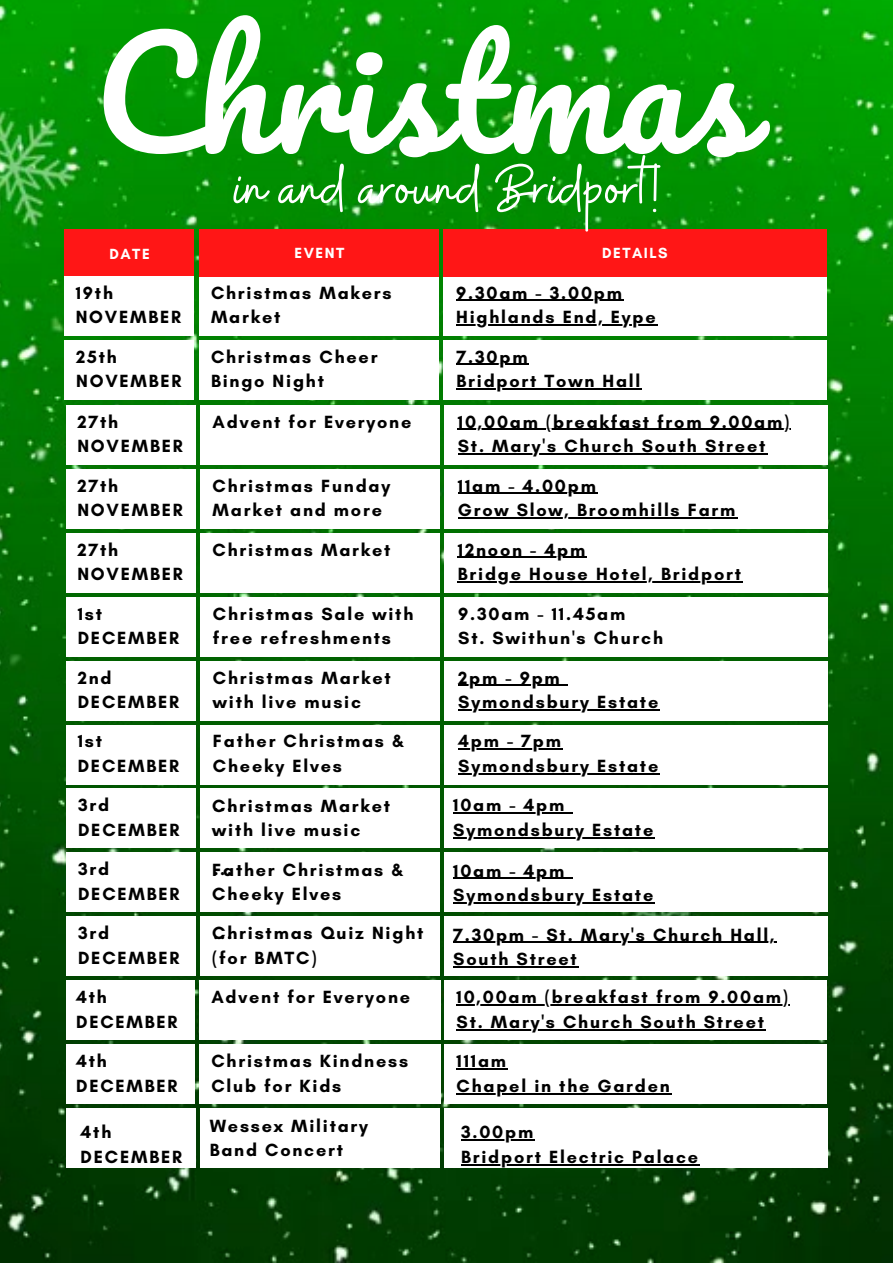
<style>
.page{position:relative;width:893px;height:1264px;background:#fff}
.page>*{position:absolute;margin:0;border:0;box-sizing:border-box;transform-origin:0 0}
.t1{font:146.85px "Pacifico";letter-spacing:.015em;color:#fff}
.t2{font:67.5px "Buffalo";color:#fff}
.t3{font:700 18px/24.8px "Glacial Indifference";letter-spacing:.1em;color:#000}
.t4{font:700 15px "Glacial Indifference";letter-spacing:.1em;color:#fff}
</style>
<div class="page">
<img style="left:0;top:0;width:892px;height:1261px">
<div style="left:65px;top:276px;width:129px;height:59px;background:#fff"></div>
<div style="left:199px;top:276px;width:239px;height:59px;background:#fff"></div>
<div style="left:443px;top:276px;width:383px;height:59px;background:#fff"></div>
<div style="left:65px;top:340px;width:129px;height:59px;background:#fff"></div>
<div style="left:199px;top:340px;width:239px;height:59px;background:#fff"></div>
<div style="left:443px;top:340px;width:383px;height:59px;background:#fff"></div>
<div style="left:66px;top:469px;width:129px;height:59px;background:#fff"></div>
<div style="left:200px;top:469px;width:240px;height:59px;background:#fff"></div>
<div style="left:444px;top:469px;width:383px;height:59px;background:#fff"></div>
<div style="left:66px;top:533px;width:129px;height:59px;background:#fff"></div>
<div style="left:200px;top:533px;width:240px;height:59px;background:#fff"></div>
<div style="left:444px;top:533px;width:383px;height:59px;background:#fff"></div>
<div style="left:66px;top:597px;width:129px;height:59px;background:#fff"></div>
<div style="left:200px;top:597px;width:240px;height:59px;background:#fff"></div>
<div style="left:444px;top:597px;width:383px;height:59px;background:#fff"></div>
<div style="left:66px;top:660px;width:129px;height:60px;background:#fff"></div>
<div style="left:200px;top:660px;width:240px;height:60px;background:#fff"></div>
<div style="left:444px;top:660px;width:383px;height:60px;background:#fff"></div>
<div style="left:66px;top:724px;width:129px;height:60px;background:#fff"></div>
<div style="left:200px;top:724px;width:240px;height:60px;background:#fff"></div>
<div style="left:444px;top:724px;width:383px;height:60px;background:#fff"></div>
<div style="left:66px;top:788px;width:129px;height:60px;background:#fff"></div>
<div style="left:200px;top:788px;width:240px;height:60px;background:#fff"></div>
<div style="left:444px;top:788px;width:383px;height:60px;background:#fff"></div>
<div style="left:66px;top:852px;width:129px;height:60px;background:#fff"></div>
<div style="left:200px;top:852px;width:240px;height:60px;background:#fff"></div>
<div style="left:444px;top:852px;width:383px;height:60px;background:#fff"></div>
<div style="left:66px;top:1108px;width:129px;height:60px;background:#fff"></div>
<div style="left:200px;top:1108px;width:240px;height:60px;background:#fff"></div>
<div style="left:444px;top:1108px;width:383px;height:60px;background:#fff"></div>
<div style="left:65px;top:229px;width:129px;height:46px;background:#ff1616"></div>
<div style="left:199px;top:229px;width:239px;height:47px;background:#ff1616"></div>
<div style="left:443px;top:229px;width:383px;height:47px;background:#ff1616"></div>
<hr style="left:456px;top:300px;width:167px;height:1px;background:#000">
<hr style="left:456px;top:324px;width:201px;height:1px;background:#000">
<hr style="left:456px;top:364px;width:73px;height:1px;background:#000">
<hr style="left:456px;top:388px;width:186px;height:1px;background:#000">
<hr style="left:458px;top:493px;width:139px;height:1px;background:#000">
<hr style="left:458px;top:517px;width:279px;height:1px;background:#000">
<hr style="left:458px;top:557px;width:129px;height:1px;background:#000">
<hr style="left:458px;top:581px;width:284px;height:1px;background:#000">
<hr style="left:458px;top:684px;width:103px;height:1px;background:#000">
<hr style="left:458px;top:709px;width:202px;height:1px;background:#000">
<hr style="left:458px;top:748px;width:104px;height:1px;background:#000">
<hr style="left:458px;top:773px;width:202px;height:1px;background:#000">
<hr style="left:461px;top:1139px;width:74px;height:1px;background:#000">
<hr style="left:461px;top:1163px;width:239px;height:2px;background:#000">
<hr style="left:453px;top:812px;width:113px;height:1px;background:#000">
<hr style="left:453px;top:837px;width:202px;height:1px;background:#000">
<hr style="left:453px;top:877px;width:113px;height:1px;background:#000">
<hr style="left:453px;top:902px;width:202px;height:1px;background:#000">
<div style="left:66px;top:405px;width:129px;height:59px;background:#fff"></div>
<div style="left:200px;top:405px;width:240px;height:59px;background:#fff"></div>
<div style="left:444px;top:405px;width:383px;height:59px;background:#fff"></div>
<hr style="left:458px;top:429px;width:333px;height:1px;background:#000">
<hr style="left:458px;top:453px;width:309px;height:1px;background:#000">
<div style="left:66px;top:980px;width:128px;height:60px;background:#fff"></div>
<div style="left:199px;top:980px;width:242px;height:60px;background:#fff"></div>
<div style="left:444px;top:980px;width:382px;height:60px;background:#fff"></div>
<hr style="left:456px;top:1004px;width:333px;height:1px;background:#000">
<hr style="left:456px;top:1029px;width:309px;height:1px;background:#000">
<div style="left:66px;top:1044px;width:128px;height:60px;background:#fff"></div>
<div style="left:199px;top:1044px;width:242px;height:60px;background:#fff"></div>
<div style="left:444px;top:1044px;width:382px;height:60px;background:#fff"></div>
<hr style="left:456px;top:1068px;width:52px;height:1px;background:#000">
<hr style="left:456px;top:1093px;width:215px;height:1px;background:#000">
<div style="left:66px;top:916px;width:129px;height:60px;background:#fff"></div>
<div style="left:200px;top:916px;width:240px;height:60px;background:#fff"></div>
<div style="left:444px;top:916px;width:383px;height:60px;background:#fff"></div>
<hr style="left:453px;top:941px;width:323px;height:1px;background:#000">
<hr style="left:453px;top:966px;width:125px;height:1px;background:#000">
<h1 class="t1" style="left:94px;top:17px;width:658px">Christmas</h1>
<h2 class="t2" style="left:234px;top:145px;width:426px">in and around Bridport!</h2>
<p class="t4" style="left:109px;top:244px;width:42px">DATE</p>
<p class="t4" style="left:294px;top:244px;width:51px">EVENT</p>
<p class="t4" style="left:602px;top:244px;width:67px">DETAILS</p>
<p class="t3" style="left:76px;top:280px;width:107px">19th<br>NOVEMBER</p>
<p class="t3" style="left:211px;top:280px;width:182px">Christmas Makers<br>Market</p>
<p class="t3" style="left:456px;top:280px;width:201px">9.30am - 3.00pm<br>Highlands End, Eype</p>
<p class="t3" style="left:76px;top:344px;width:107px">25th<br>NOVEMBER</p>
<p class="t3" style="left:456px;top:344px;width:185px">7.30pm<br>Bridport Town Hall</p>
<p class="t3" style="left:211px;top:344px;width:168px">Christmas Cheer<br>Bingo Night</p>
<p class="t3" style="left:77px;top:409px;width:107px">27th<br>NOVEMBER</p>
<p class="t3" style="left:213px;top:409px;width:200px">Advent for Everyone</p>
<p class="t3" style="left:458px;top:409px;width:333px">10,00am (breakfast from 9.00am)<br>St. Mary's Church South Street</p>
<p class="t3" style="left:77px;top:473px;width:107px">27th<br>NOVEMBER</p>
<p class="t3" style="left:213px;top:473px;width:179px">Christmas Funday<br>Market and more</p>
<p class="t3" style="left:458px;top:473px;width:279px">11am - 4.00pm<br>Grow Slow, Broomhills Farm</p>
<p class="t3" style="left:77px;top:537px;width:107px">27th<br>NOVEMBER</p>
<p class="t3" style="left:213px;top:537px;width:179px">Christmas Market</p>
<p class="t3" style="left:458px;top:537px;width:285px">12noon - 4pm<br>Bridge House Hotel, Bridport</p>
<p class="t3" style="left:78px;top:601px;width:103px">1st<br>DECEMBER</p>
<p class="t3" style="left:213px;top:601px;width:202px">Christmas Sale with free refreshments</p>
<p class="t3" style="left:458px;top:601px;width:206px">9.30am - 11.45am<br>St. Swithun's Church</p>
<p class="t3" style="left:78px;top:665px;width:103px">2nd<br>DECEMBER</p>
<p class="t3" style="left:213px;top:665px;width:179px">Christmas Market with live music</p>
<p class="t3" style="left:458px;top:665px;width:202px">2pm - 9pm<br>Symondsbury Estate</p>
<p class="t3" style="left:78px;top:728px;width:103px">1st<br>DECEMBER</p>
<p class="t3" style="left:213px;top:728px;width:193px">Father Christmas &amp;<br>Cheeky Elves</p>
<p class="t3" style="left:458px;top:728px;width:202px">4pm - 7pm<br>Symondsbury Estate</p>
<p class="t3" style="left:78px;top:792px;width:103px">3rd<br>DECEMBER</p>
<p class="t3" style="left:213px;top:792px;width:20px">...</p>
<p class="t3" style="left:78px;top:856px;width:103px">3rd<br>DECEMBER</p>
<p class="t3" style="left:213px;top:856px;width:20px">...</p>
<p class="t3" style="left:212px;top:793px;width:179px">Christmas Market with live music</p>
<p class="t3" style="left:453px;top:792px;width:202px">10am - 4pm<br>Symondsbury Estate</p>
<p class="t3" style="left:212px;top:856px;width:193px">Father Christmas &amp;<br>Cheeky Elves</p>
<p class="t3" style="left:453px;top:858px;width:202px">10am - 4pm<br>Symondsbury Estate</p>
<p class="t3" style="left:78px;top:920px;width:103px">3rd<br>DECEMBER</p>
<p class="t3" style="left:212px;top:920px;width:213px">C...hristmas Quiz Night (for BMTC)</p>
<p class="t3" style="left:453px;top:921px;width:323px">7.30pm - St. Mary's Church Hall,<br>South Street</p>
<p class="t3" style="left:76px;top:984px;width:103px">4th<br>DECEMBER</p>
<p class="t3" style="left:211px;top:984px;width:200px">Advent for Everyone</p>
<p class="t3" style="left:456px;top:984px;width:333px">10,00am (breakfast from 9.00am)<br>St. Mary's Church South Street</p>
<p class="t3" style="left:76px;top:1048px;width:103px">4th<br>DECEMBER</p>
<p class="t3" style="left:211px;top:1048px;width:198px">Christmas Kindness<br>Club for Kids</p>
<p class="t3" style="left:456px;top:1048px;width:215px">111am<br>Chapel in the Garden</p>
<p class="t3" style="left:81px;top:1119px;width:103px">4th<br>DECEMBER</p>
<p class="t3" style="left:210px;top:1112px;width:160px">Wessex Military<br>Band Concert</p>
<p class="t3" style="left:461px;top:1119px;width:238px">3.00pm<br>Bridport Electric Palace</p>
</div>
